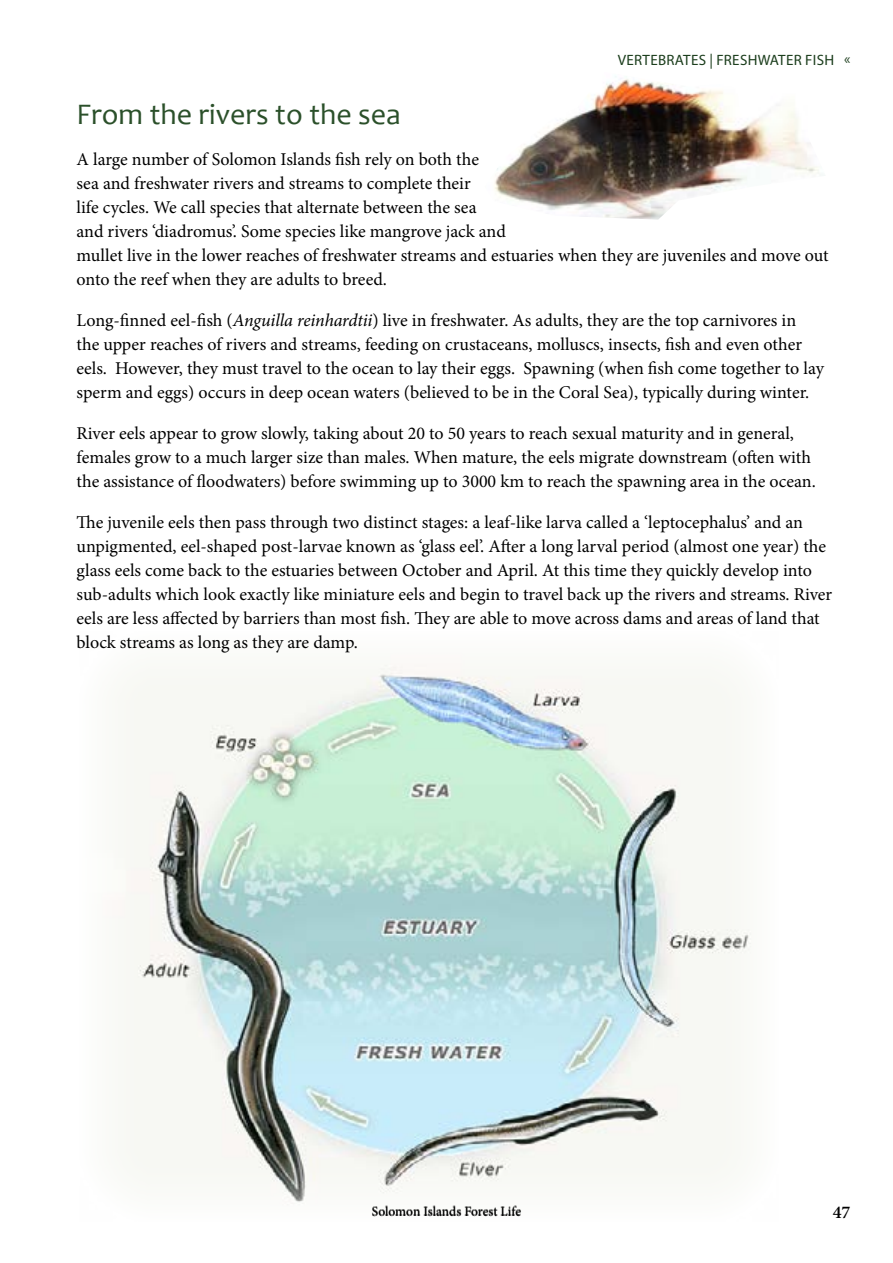
<style>
.page{position:relative;width:893px;height:1263px;background:#fff}
.page>*{position:absolute;margin:0;border:0;box-sizing:border-box;transform-origin:0 0}
.t1{font:30px "Candara";color:#2b502a}
.t2{font:18px/24px "Minion Pro";color:#000}
.t3{font:600 18px "Minion Pro";color:#000}
.t4{font:15px "Myriad Pro";letter-spacing:.02em;color:#1c3e1d}
.t5{font:13.5px "Minion Pro";letter-spacing:-.005em;color:#000}
.s1{font-style:italic}
</style>
<div class="page">
<img style="left:494px;top:76px;width:325px;height:144px">
<img style="left:124px;top:665px;width:627px;height:538px">
<p class="t4" style="left:618px;top:51px;width:234px">VERTEBRATES | FRESHWATER FISH «</p>
<h1 class="t1" style="left:77px;top:95px;width:326px">From the rivers to the sea</h1>
<p class="t2" style="left:77px;top:147px;width:753px">A large number of Solomon Islands fish rely on both the<br>sea and freshwater rivers and streams to complete their<br>life cycles. We call species that alternate between the sea<br>and rivers ‘diadromus’. Some species like mangrove jack and<br>mullet live in the lower reaches of freshwater streams and estuaries when they are juveniles and move out onto the reef when they are adults to breed.</p>
<p class="t2" style="left:77px;top:308px;width:749px">Long-finned eel-fish (<span class="s1">Anguilla reinhardtii</span>) live in freshwater. As adults, they are the top carnivores in<br>the upper reaches of rivers and streams, feeding on crustaceans, molluscs, insects, fish and even other eels. However, they must travel to the ocean to lay their eggs. Spawning (when fish come together to lay sperm and eggs) occurs in deep ocean waters (believed to be in the Coral Sea), typically during winter.</p>
<p class="t2" style="left:77px;top:421px;width:741px">River eels appear to grow slowly, taking about 20 to 50 years to reach sexual maturity and in general, females grow to a much larger size than males. When mature, the eels migrate downstream (often with the assistance of floodwaters) before swimming up to 3000 km to reach the spawning area in the ocean.</p>
<p class="t2" style="left:77px;top:510px;width:757px">The juvenile eels then pass through two distinct stages: a leaf-like larva called a ‘leptocephalus’ and an unpigmented, eel-shaped post-larvae known as ‘glass eel’. After a long larval period (almost one year) the glass eels come back to the estuaries between October and April. At this time they quickly develop into sub-adults which look exactly like miniature eels and begin to travel back up the rivers and streams. River eels are less affected by barriers than most fish. They are able to move across dams and areas of land that block streams as long as they are damp.</p>
<p class="t5" style="left:372px;top:1202px;width:151px">Solomon Islands Forest Life</p>
<p class="t3" style="left:833px;top:1200px;width:19px">47</p>
</div>
